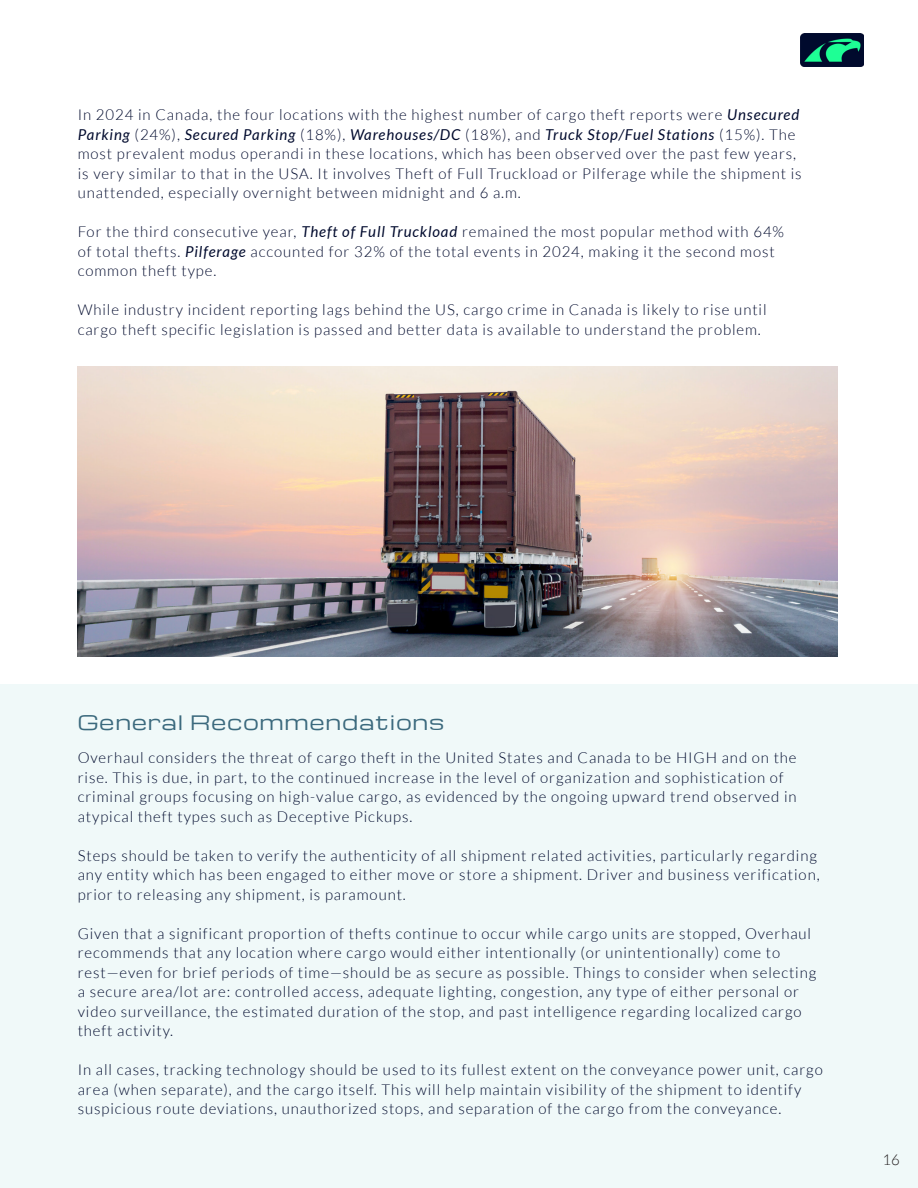
<style>
.page{position:relative;width:918px;height:1188px;background:#fff}
.page>*{position:absolute;margin:0;border:0;box-sizing:border-box;transform-origin:0 0}
.t1{font:19.5px "Michroma";letter-spacing:.06em;color:#3b697d}
.t2{font:300 15px/19.5px "Lato";letter-spacing:.06em;color:#000a2d}
.t3{font:300 15px "Lato";color:#231f20}
.s1{font-weight:400;font-style:italic}
</style>
<div class="page">
<img style="left:800px;top:34px;width:64px;height:32px">
<img style="left:78px;top:367px;width:760px;height:290px">
<div style="left:0;top:685px;width:918px;height:503px;background:#f0f9f9"></div>
<p class="t2" style="left:78px;top:105px;width:726px">In 2024 in Canada, the four locations with the highest number of cargo theft reports were <span class="s1">Unsecured Parking</span> (24%), <span class="s1">Secured Parking</span> (18%), <span class="s1">Warehouses/DC</span> (18%), and <span class="s1">Truck Stop/Fuel Stations</span> (15%). The most prevalent modus operandi in these locations, which has been observed over the past few years, is very similar to that in the USA. It involves Theft of Full Truckload or Pilferage while the shipment is unattended, especially overnight between midnight and 6 a.m.</p>
<p class="t2" style="left:78px;top:222px;width:708px">For the third consecutive year, <span class="s1">Theft of Full Truckload</span> remained the most popular method with 64% of total thefts. <span class="s1">Pilferage</span> accounted for 32% of the total events in 2024, making it the second most common theft type.</p>
<p class="t2" style="left:78px;top:300px;width:690px">While industry incident reporting lags behind the US, cargo crime in Canada is likely to rise until cargo theft specific legislation is passed and better data is available to understand the problem.</p>
<p class="t1" style="left:78px;top:712px;width:368px">General Recommendations</p>
<p class="t2" style="left:78px;top:748px;width:720px">Overhaul considers the threat of cargo theft in the United States and Canada to be HIGH and on the rise. This is due, in part, to the continued increase in the level of organization and sophistication of criminal groups focusing on high-value cargo, as evidenced by the ongoing upward trend observed in atypical theft types such as Deceptive Pickups.</p>
<p class="t2" style="left:78px;top:846px;width:743px">Steps should be taken to verify the authenticity of all shipment related activities, particularly regarding any entity which has been engaged to either move or store a shipment. Driver and business verification, prior to releasing any shipment, is paramount.</p>
<p class="t2" style="left:78px;top:924px;width:740px">Given that a significant proportion of thefts continue to occur while cargo units are stopped, Overhaul recommends that any location where cargo would either intentionally (or unintentionally) come to rest—even for brief periods of time—should be as secure as possible. Things to consider when selecting a secure area/lot are: controlled access, adequate lighting, congestion, any type of either personal or video surveillance, the estimated duration of the stop, and past intelligence regarding localized cargo theft activity.</p>
<p class="t2" style="left:78px;top:1060px;width:747px">In all cases, tracking technology should be used to its fullest extent on the conveyance power unit, cargo area (when separate), and the cargo itself. This will help maintain visibility of the shipment to identify suspicious route deviations, unauthorized stops, and separation of the cargo from the conveyance.</p>
<p class="t3" style="left:882px;top:1152px;width:19px">16</p>
</div>
